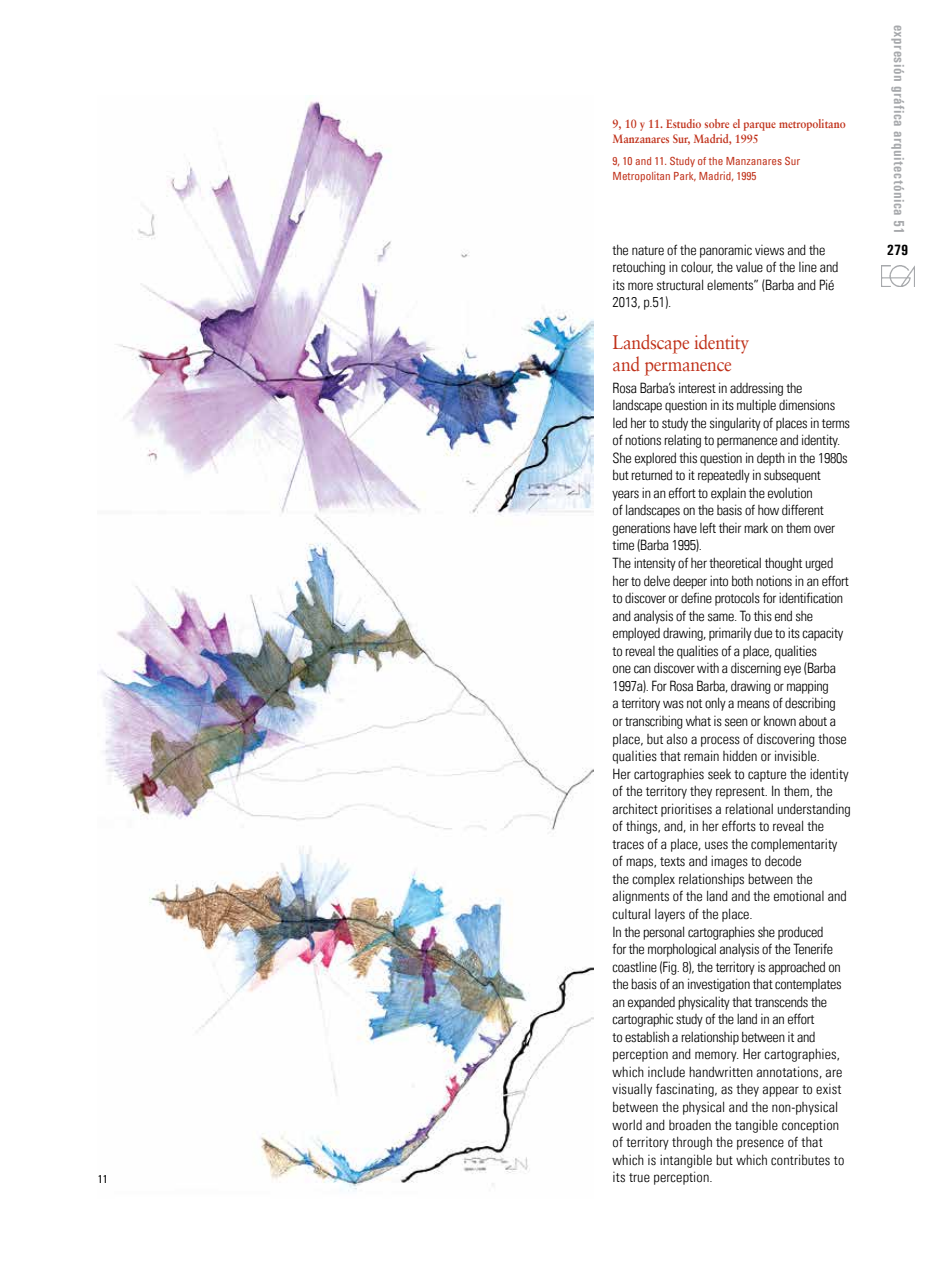
<style>
.page{position:relative;width:936px;height:1276px;background:#fff}
.page>*{position:absolute;margin:0;border:0;box-sizing:border-box;transform-origin:0 0}
.t1{font:19.5px/22px "Sabon";letter-spacing:-.02em;color:#c0311a;scale:.9 1}
.t2{font:700 15px "Univers Condensed";color:#000}
.t3{font:700 14.55px "Univers Condensed";letter-spacing:.035em;color:#a7a9ac}
.t4{font:300 condensed 14.25px/17.5px "Univers LT";letter-spacing:-.02em;color:#000}
.t5{font:300 condensed 14.25px "Univers LT";letter-spacing:.01em;color:#000}
.t6{font:700 12px/14.2px "Sabon";color:#c0311a;scale:.9 1}
.t7{font:condensed 11.25px/14.2px "Univers";color:#c0311a}
.t8{font:condensed 11.25px "Univers";color:#000}
</style>
<div class="page">
<img style="left:881px;top:265px;width:33px;height:21px">
<img style="left:98px;top:101px;width:495px;height:1091px">
<p class="t6" style="left:612px;top:117px;width:260px">9, 10 y 11. Estudio sobre el parque metropolitano<br>Manzanares Sur, Madrid, 1995</p>
<p class="t7" style="left:612px;top:154px;width:189px">9, 10 and 11. Study of the Manzanares Sur<br>Metropolitan Park, Madrid, 1995</p>
<p class="t4" style="left:612px;top:241px;width:227px">the nature of the panoramic views and the retouching in colour, the value of the line and its more structural elements” (Barba and Pié 2013, p.51).</p>
<h1 class="t1" style="left:612px;top:330px;width:153px">Landscape identity and permanence</h1>
<p class="t4" style="left:612px;top:379px;width:240px">Rosa Barba’s interest in addressing the landscape question in its multiple dimensions led her to study the singularity of places in terms of notions relating to permanence and identity.<br>She explored this question in depth in the 1980s but returned to it repeatedly in subsequent<br>years in an effort to explain the evolution<br>of landscapes on the basis of how different generations have left their mark on them over time (Barba 1995).<br>The intensity of her theoretical thought urged her to delve deeper into both notions in an effort to discover or define protocols for identification and analysis of the same. To this end she employed drawing, primarily due to its capacity to reveal the qualities of a place, qualities<br>one can discover with a discerning eye (Barba 1997a). For Rosa Barba, drawing or mapping<br>a territory was not only a means of describing<br>or transcribing what is seen or known about a place, but also a process of discovering those qualities that remain hidden or invisible.<br>Her cartographies seek to capture the identity of the territory they represent. In them, the architect prioritises a relational understanding of things, and, in her efforts to reveal the traces of a place, uses the complementarity of maps, texts and images to decode<br>the complex relationships between the alignments of the land and the emotional and cultural layers of the place.<br>In the personal cartographies she produced<br>for the morphological analysis of the Tenerife coastline (Fig. 8), the territory is approached on the basis of an investigation that contemplates an expanded physicality that transcends the cartographic study of the land in an effort<br>to establish a relationship between it and perception and memory. Her cartographies, which include handwritten annotations, are visually fascinating, as they appear to exist between the physical and the non-physical world and broaden the tangible conception of territory through the presence of that which is intangible but which contributes to</p>
<p class="t8" style="left:98px;top:1171px;width:11px">11</p>
<p class="t5" style="left:612px;top:1168px;width:102px">its true perception.</p>
<p class="t3" style="left:907px;top:25px;width:211px;rotate:90deg">expresión gráfica arquitectónica 51</p>
<p class="t2" style="left:886px;top:241px;width:23px">279</p>
</div>
